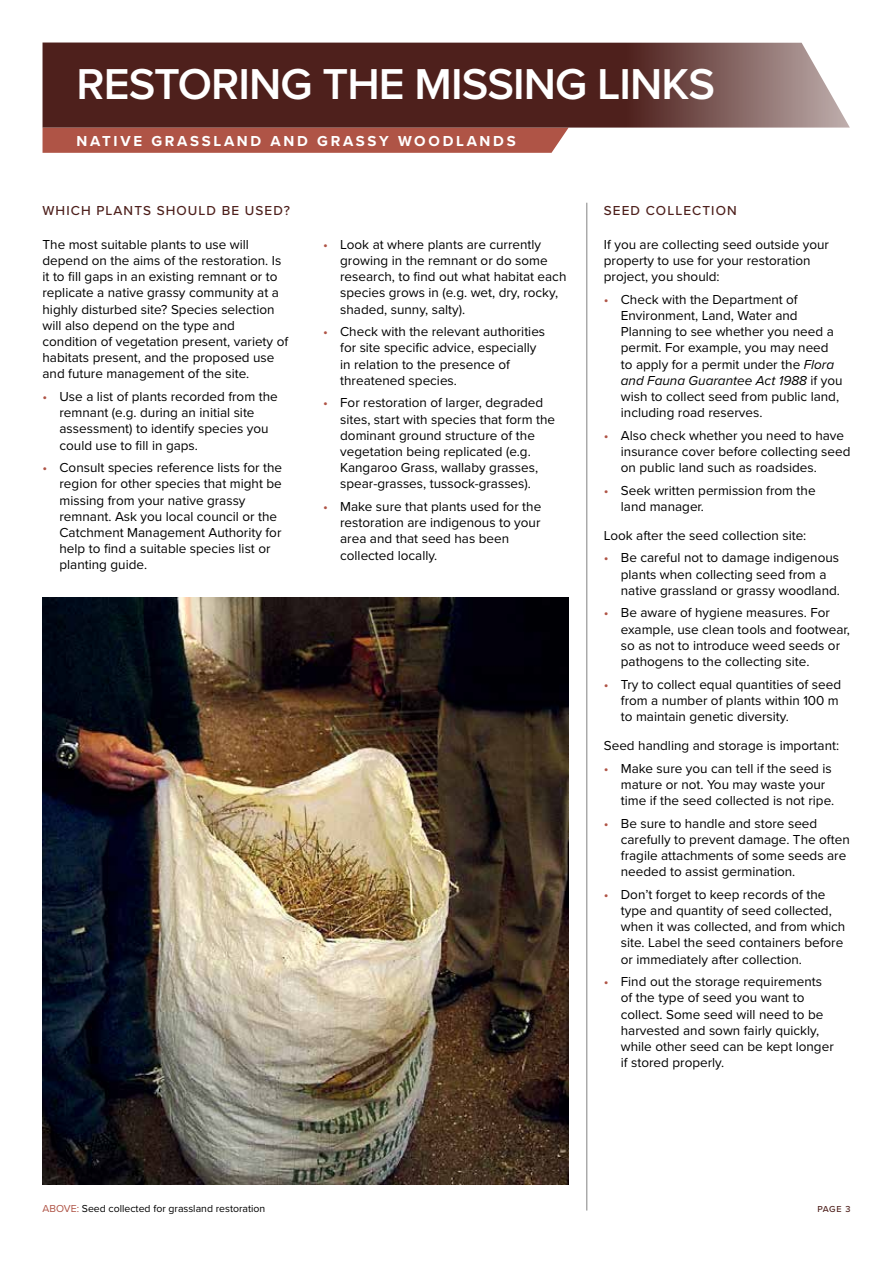
<style>
.page{position:relative;width:893px;height:1263px;background:#fff}
.page>*{position:absolute;margin:0;border:0;box-sizing:border-box;transform-origin:0 0}
.t1{font:600 44.85px "Proxima Nova";letter-spacing:-.02em;color:#fff}
.t2{font:700 15px "Proxima Nova";letter-spacing:.18em;color:#fff}
.t3{font:13.5px/16.2px "Proxima Nova";color:#000}
.t4{font:500 13.5px "Proxima Nova";letter-spacing:.08em;color:#4e201c}
.t5{font:10.5px "Proxima Nova";color:#000}
.t6{font:500 9px "Proxima Nova";color:#4e201c}
.s1{color:#af5446}
.s2{font-style:italic}
</style>
<div class="page">
<div style="left:43px;top:128px;width:526px;height:25px;background:#af5446"></div>
<svg style="left:43px;top:43px;width:807px;height:85px;background:#603733"></svg>
<hr style="left:586px;top:203px;width:1px;height:1007px;background:#000">
<img style="left:43px;top:597px;width:526px;height:587px">
<h1 class="t1" style="left:77px;top:50px;width:640px">RESTORING THE MISSING LINKS</h1>
<p class="t2" style="left:77px;top:130px;width:441px">NATIVE GRASSLAND AND GRASSY WOODLANDS</p>
<p class="t4" style="left:43px;top:200px;width:249px">WHICH PLANTS SHOULD BE USED?</p>
<p class="t4" style="left:604px;top:200px;width:134px">SEED COLLECTION</p>
<p class="t3" style="left:43px;top:236px;width:247px">The most suitable plants to use will depend on the aims of the restoration. Is it to fill gaps in an existing remnant or to replicate a native grassy community at a highly disturbed site? Species selection will also depend on the type and condition of vegetation present, variety of habitats present, and the proposed use and future management of the site.</p>
<p class="t3" style="left:60px;top:388px;width:220px;text-indent:-17px"><span class="s1">•</span> Use a list of plants recorded from the remnant (e.g. during an initial site assessment) to identify species you could use to fill in gaps.</p>
<p class="t3" style="left:60px;top:459px;width:224px;text-indent:-17px"><span class="s1">•</span> Consult species reference lists for the region for other species that might be missing from your native grassy remnant. Ask you local council or the Catchment Management Authority for help to find a suitable species list or planting guide.</p>
<p class="t3" style="left:604px;top:236px;width:227px">If you are collecting seed outside your property to use for your restoration project, you should:</p>
<p class="t3" style="left:621px;top:291px;width:223px;text-indent:-17px"><span class="s1">•</span> Check with the Department of<br>Environment, Land, Water and<br>Planning to see whether you need a permit. For example, you may need to apply for a permit under the <span class="s2">Flora and Fauna Guarantee Act 1988</span> if you wish to collect seed from public land, including road reserves.</p>
<p class="t3" style="left:621px;top:427px;width:231px;text-indent:-17px"><span class="s1">•</span> Also check whether you need to have insurance cover before collecting seed on public land such as roadsides.</p>
<p class="t3" style="left:621px;top:481px;width:196px;text-indent:-17px"><span class="s1">•</span> Seek written permission from the land manager.</p>
<p class="t3" style="left:604px;top:527px;width:204px">Look after the seed collection site:</p>
<p class="t3" style="left:621px;top:549px;width:221px;text-indent:-17px"><span class="s1">•</span> Be careful not to damage indigenous plants when collecting seed from a native grassland or grassy woodland.</p>
<p class="t3" style="left:621px;top:604px;width:231px;text-indent:-17px"><span class="s1">•</span> Be aware of hygiene measures. For example, use clean tools and footwear, so as not to introduce weed seeds or pathogens to the collecting site.</p>
<p class="t3" style="left:621px;top:675px;width:222px;text-indent:-17px"><span class="s1">•</span> Try to collect equal quantities of seed from a number of plants within 100 m to maintain genetic diversity.</p>
<p class="t3" style="left:604px;top:737px;width:237px">Seed handling and storage is important:</p>
<p class="t3" style="left:621px;top:759px;width:215px;text-indent:-17px"><span class="s1">•</span> Make sure you can tell if the seed is mature or not. You may waste your time if the seed collected is not ripe.</p>
<p class="t3" style="left:621px;top:814px;width:230px;text-indent:-17px"><span class="s1">•</span> Be sure to handle and store seed carefully to prevent damage. The often fragile attachments of some seeds are needed to assist germination.</p>
<p class="t3" style="left:621px;top:885px;width:226px;text-indent:-17px"><span class="s1">•</span> Don’t forget to keep records of the type and quantity of seed collected, when it was collected, and from which site. Label the seed containers before or immediately after collection.</p>
<p class="t3" style="left:621px;top:973px;width:214px;text-indent:-17px"><span class="s1">•</span> Find out the storage requirements of the type of seed you want to collect. Some seed will need to be harvested and sown fairly quickly, while other seed can be kept longer if stored properly.</p>
<p class="t3" style="left:340px;top:236px;width:228px;text-indent:-17px"><span class="s1">•</span> Look at where plants are currently growing in the remnant or do some research, to find out what habitat each species grows in (e.g. wet, dry, rocky, shaded, sunny, salty).</p>
<p class="t3" style="left:340px;top:323px;width:207px;text-indent:-17px"><span class="s1">•</span> Check with the relevant authorities for site specific advice, especially in relation to the presence of threatened species.</p>
<p class="t3" style="left:340px;top:394px;width:216px;text-indent:-17px"><span class="s1">•</span> For restoration of larger, degraded sites, start with species that form the dominant ground structure of the vegetation being replicated (e.g.<br>Kangaroo Grass, wallaby grasses, spear-grasses, tussock-grasses).</p>
<p class="t3" style="left:340px;top:498px;width:203px;text-indent:-17px"><span class="s1">•</span> Make sure that plants used for the restoration are indigenous to your area and that seed has been collected locally.</p>
<p class="t5" style="left:43px;top:1200px;width:224px"><span class="s1">ABOVE:</span> Seed collected for grassland restoration</p>
<p class="t6" style="left:817px;top:1202px;width:34px">PAGE 3</p>
</div>
